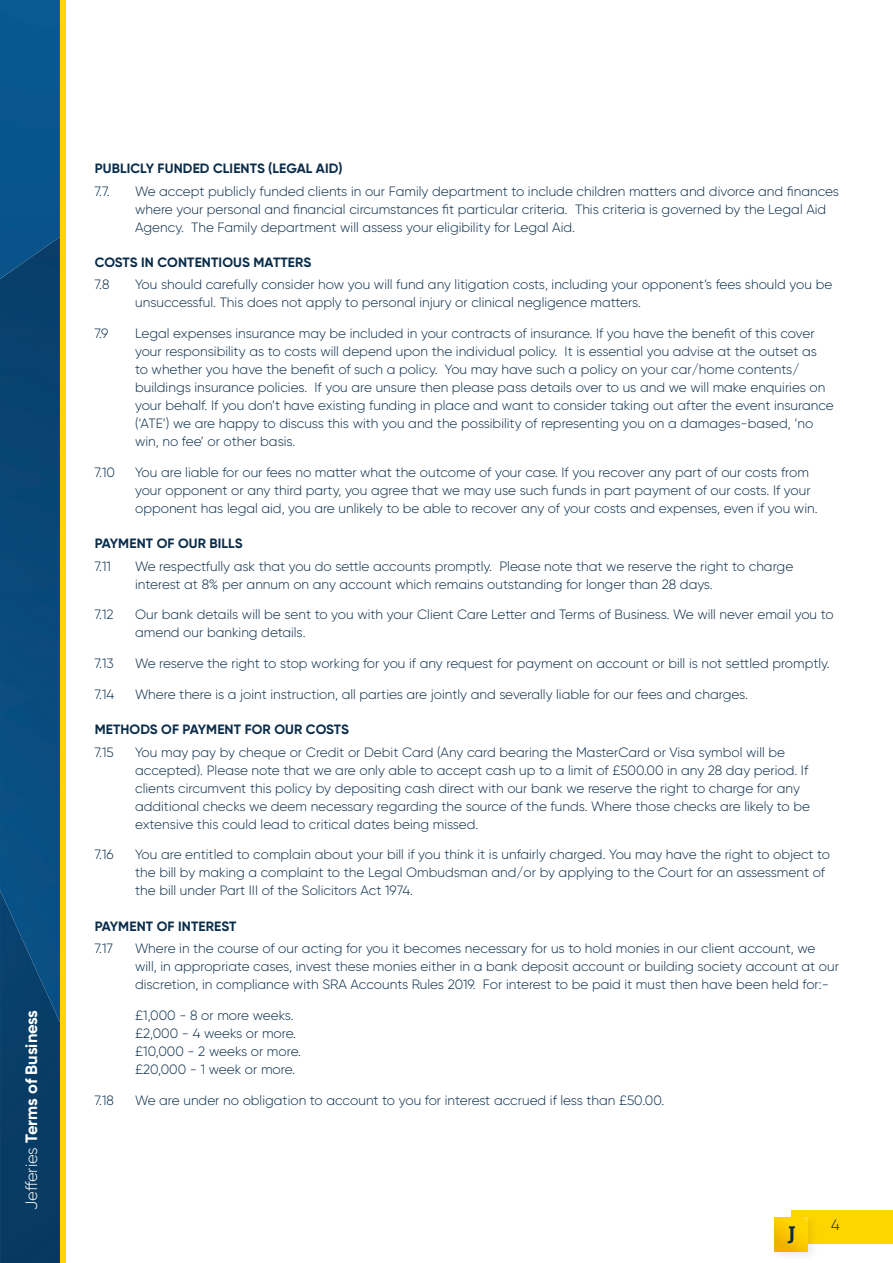
<style>
.page{position:relative;width:893px;height:1263px;background:#fff}
.page>*{position:absolute;margin:0;border:0;box-sizing:border-box;transform-origin:0 0}
.t1{font:700 16.5px "Gilroy";color:#fff}
.t2{font:300 15px "Gilroy";color:#092c4a}
.t3{font:300 13.5px/18px "Gilroy";color:#092c4a}
.t4{font:700 13.5px "Gilroy";letter-spacing:.01em;color:#092c4a}
.s1{font-weight:300}
</style>
<div class="page">
<div style="left:0;top:0;width:60px;height:237px;background:#07568e"></div>
<img style="left:0;top:237px;width:60px;height:653px">
<img style="left:0;top:890px;width:60px;height:373px">
<div style="left:60px;top:0;width:6px;height:1263px;background:#ffd500"></div>
<div style="left:791px;top:1210px;width:102px;height:33px;background:#ffd500"></div>
<div style="left:769px;top:1213px;width:50px;height:49px;background:#1b1c20;opacity:.1"></div>
<svg style="left:774px;top:1218px;width:34px;height:33px"></svg>
<svg style="left:787px;top:1226px;width:8px;height:17px"></svg>
<p class="t1" style="left:21px;top:1210px;width:201px;rotate:-90deg"><span class="s1">Jefferies</span> Terms of Business</p>
<p class="t4" style="left:95px;top:160px;width:250px">PUBLICLY FUNDED CLIENTS (LEGAL AID)</p>
<p class="t3" style="left:95px;top:182px;width:16px">7.7.</p>
<p class="t3" style="left:135px;top:182px;width:705px">We accept publicly funded clients in our Family department to include children matters and divorce and finances where your personal and financial circumstances fit particular criteria. This criteria is governed by the Legal Aid<br>Agency. The Family department will assess your eligibility for Legal Aid.</p>
<p class="t4" style="left:95px;top:254px;width:218px">COSTS IN CONTENTIOUS MATTERS</p>
<p class="t3" style="left:95px;top:276px;width:16px">7.8</p>
<p class="t3" style="left:135px;top:276px;width:699px">You should carefully consider how you will fund any litigation costs, including your opponent’s fees should you be unsuccessful. This does not apply to personal injury or clinical negligence matters.</p>
<p class="t3" style="left:95px;top:324px;width:15px">7.9</p>
<p class="t3" style="left:135px;top:324px;width:700px">Legal expenses insurance may be included in your contracts of insurance. If you have the benefit of this cover your responsibility as to costs will depend upon the individual policy. It is essential you advise at the outset as<br>to whether you have the benefit of such a policy. You may have such a policy on your car/home contents/ buildings insurance policies. If you are unsure then please pass details over to us and we will make enquiries on your behalf. If you don’t have existing funding in place and want to consider taking out after the event insurance (‘ATE’) we are happy to discuss this with you and the possibility of representing you on a damages-based, ‘no win, no fee’ or other basis.</p>
<p class="t3" style="left:95px;top:463px;width:22px">7.10</p>
<p class="t3" style="left:135px;top:463px;width:684px">You are liable for our fees no matter what the outcome of your case. If you recover any part of our costs from your opponent or any third party, you agree that we may use such funds in part payment of our costs. If your opponent has legal aid, you are unlikely to be able to recover any of your costs and expenses, even if you win.</p>
<p class="t4" style="left:95px;top:535px;width:149px">PAYMENT OF OUR BILLS</p>
<p class="t3" style="left:95px;top:557px;width:18px">7.11</p>
<p class="t3" style="left:135px;top:557px;width:660px">We respectfully ask that you do settle accounts promptly. Please note that we reserve the right to charge interest at 8% per annum on any account which remains outstanding for longer than 28 days.</p>
<p class="t3" style="left:95px;top:606px;width:21px">7.12</p>
<p class="t3" style="left:135px;top:606px;width:700px">Our bank details will be sent to you with your Client Care Letter and Terms of Business. We will never email you to amend our banking details.</p>
<p class="t3" style="left:95px;top:654px;width:21px">7.13</p>
<p class="t3" style="left:135px;top:654px;width:696px">We reserve the right to stop working for you if any request for payment on account or bill is not settled promptly.</p>
<p class="t3" style="left:95px;top:685px;width:21px">7.14</p>
<p class="t3" style="left:135px;top:685px;width:614px">Where there is a joint instruction, all parties are jointly and severally liable for our fees and charges.</p>
<p class="t4" style="left:95px;top:721px;width:256px">METHODS OF PAYMENT FOR OUR COSTS</p>
<p class="t3" style="left:95px;top:743px;width:21px">7.15</p>
<p class="t3" style="left:135px;top:743px;width:676px">You may pay by cheque or Credit or Debit Card (Any card bearing the MasterCard or Visa symbol will be accepted). Please note that we are only able to accept cash up to a limit of £500.00 in any 28 day period. If clients circumvent this policy by depositing cash direct with our bank we reserve the right to charge for any additional checks we deem necessary regarding the source of the funds. Where those checks are likely to be extensive this could lead to critical dates being missed.</p>
<p class="t3" style="left:95px;top:846px;width:21px">7.16</p>
<p class="t3" style="left:135px;top:846px;width:697px">You are entitled to complain about your bill if you think it is unfairly charged. You may have the right to object to the bill by making a complaint to the Legal Ombudsman and/or by applying to the Court for an assessment of the bill under Part III of the Solicitors Act 1974.</p>
<p class="t4" style="left:95px;top:918px;width:143px">PAYMENT OF INTEREST</p>
<p class="t3" style="left:95px;top:939px;width:20px">7.17</p>
<p class="t3" style="left:135px;top:939px;width:705px">Where in the course of our acting for you it becomes necessary for us to hold monies in our client account, we will, in appropriate cases, invest these monies either in a bank deposit account or building society account at our discretion, in compliance with SRA Accounts Rules 2019. For interest to be paid it must then have been held for:-</p>
<p class="t3" style="left:135px;top:1006px;width:167px">£1,000 - 8 or more weeks. £2,000 - 4 weeks or more. £10,000 - 2 weeks or more. £20,000 - 1 week or more.</p>
<p class="t3" style="left:95px;top:1091px;width:21px">7.18</p>
<p class="t3" style="left:135px;top:1091px;width:531px">We are under no obligation to account to you for interest accrued if less than £50.00.</p>
<p class="t2" style="left:831px;top:1215px;width:10px">4</p>
</div>
